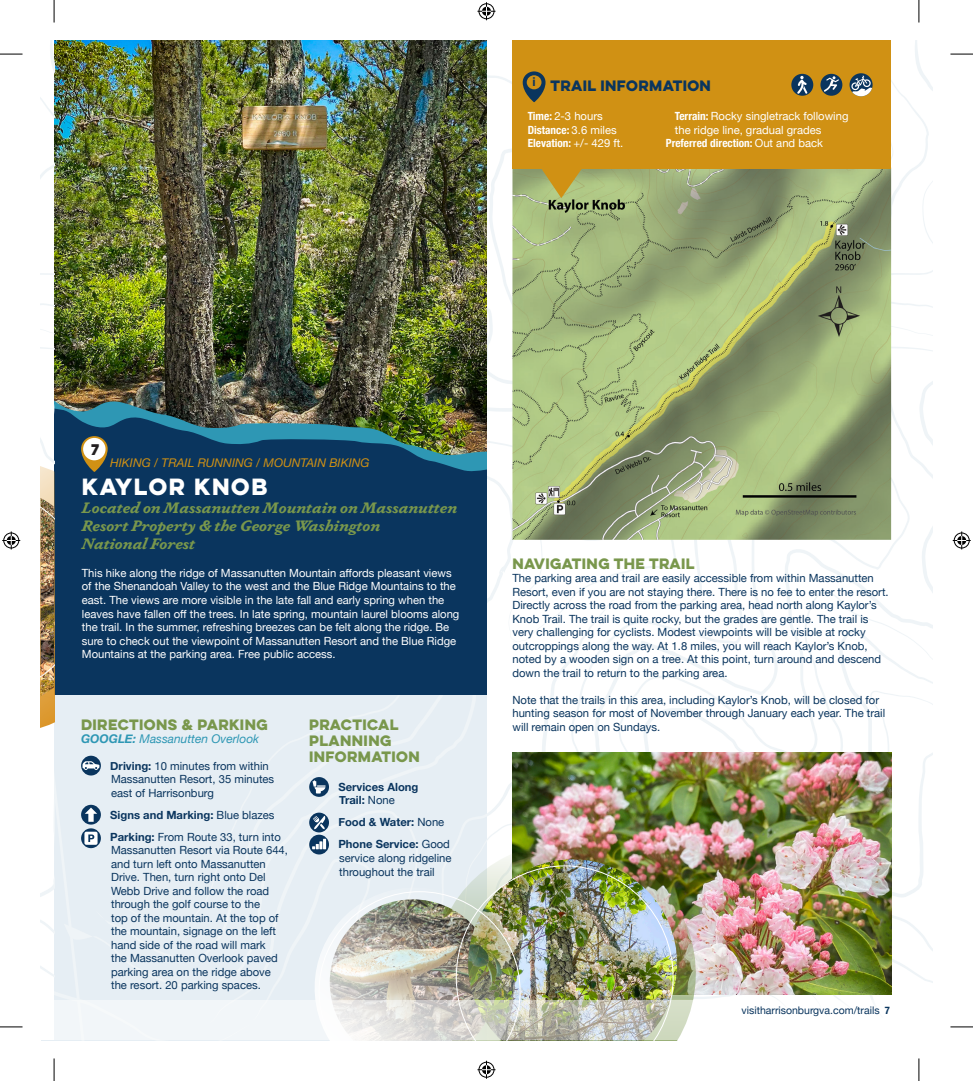
<style>
.page{position:relative;width:973px;height:1081px;background:#fff}
.page>*{position:absolute;margin:0;border:0;box-sizing:border-box;transform-origin:0 0}
.t1{font:700 21px "Lulo Clean One";letter-spacing:-.15em;color:#fff}
.t2{font:italic 700 15px/18px "Dapifer";color:#79974c}
.t3{font:700 13.8px "Lulo Clean One";color:#231f20}
.t4{font:700 13.5px/16.2px "Lulo Clean One";letter-spacing:-.2em;color:#79974c}
.t5{font:700 13.5px "Lulo Clean One";letter-spacing:-.2em;color:#0a355e}
.t6{font:700 12.3px "Helvetica Neue";color:#0a355e}
.t7{font:italic 12px "Helvetica Neue";color:#d09114}
.t8{font:italic 12px "Helvetica Neue";color:#2e97b4}
.t9{font:11.25px/13.5px "Helvetica Neue";color:#0a355e}
.t10{font:11.25px/13.5px "Helvetica Neue";color:#fff}
.t11{font:700 11.25px/13.5px "Helvetica Neue";color:#0a355e}
.t12{font:700 condensed 11.25px "Helvetica Neue";color:#fff}
.t13{font:10.5px "Helvetica Neue";color:#0a355e}
.s1{font-weight:700;font-stretch:condensed}
.s2{font-weight:400;font-stretch:normal}
.s3{font-weight:700}
.s4{font-weight:400}
</style>
<div class="page">
<img style="left:41px;top:41px;width:891px;height:999px">
<svg style="left:0;top:54px;width:22px;height:1px"></svg>
<svg style="left:950px;top:54px;width:22px;height:1px"></svg>
<svg style="left:0;top:1026px;width:22px;height:1px"></svg>
<svg style="left:950px;top:1026px;width:22px;height:1px"></svg>
<svg style="left:54px;top:0;width:1px;height:22px"></svg>
<svg style="left:54px;top:1058px;width:1px;height:22px"></svg>
<svg style="left:918px;top:0;width:1px;height:22px"></svg>
<svg style="left:918px;top:1058px;width:1px;height:22px"></svg>
<svg style="left:477px;top:2px;width:18px;height:18px"></svg>
<svg style="left:477px;top:1060px;width:18px;height:18px"></svg>
<svg style="left:2px;top:531px;width:18px;height:18px"></svg>
<svg style="left:952px;top:531px;width:18px;height:18px"></svg>
<p class="t6" style="left:532px;top:72px;width:5px">i</p>
<p class="t5" style="left:550px;top:75px;width:165px">TRAIL INFORMATION</p>
<p class="t10" style="left:674px;top:110px;width:175px"><span class="s1">Terrain:</span> Rocky singletrack following</p>
<p class="t10" style="left:674px;top:124px;width:148px">the ridge line, gradual grades</p>
<p class="t12" style="left:665px;top:134px;width:159px">Preferred direction: <span class="s2">Out and back</span></p>
<p class="t10" style="left:527px;top:110px;width:97px"><span class="s1">Time:</span> 2-3 hours<br><span class="s1">Distance:</span> 3.6 miles<br><span class="s1">Elevation:</span> +/- 429 ft.</p>
<p class="t3" style="left:91px;top:438px;width:13px">7</p>
<p class="t7" style="left:110px;top:454px;width:261px">HIKING / TRAIL RUNNING / MOUNTAIN BIKING</p>
<h1 class="t1" style="left:82px;top:470px;width:192px">KAYLOR KNOB</h1>
<h2 class="t2" style="left:82px;top:497px;width:376px">Located on Massanutten Mountain on Massanutten<br>Resort Property &amp; the George Washington<br>National Forest</h2>
<p class="t10" style="left:82px;top:566px;width:379px">This hike along the ridge of Massanutten Mountain affords pleasant views of the Shenandoah Valley to the west and the Blue Ridge Mountains to the east. The views are more visible in the late fall and early spring when the leaves have fallen off the trees. In late spring, mountain laurel blooms along the trail. In the summer, refreshing breezes can be felt along the ridge. Be sure to check out the viewpoint of Massanutten Resort and the Blue Ridge Mountains at the parking area. Free public access.</p>
<p class="t4" style="left:81px;top:715px;width:191px">DIRECTIONS &amp; PARKING</p>
<p class="t8" style="left:81px;top:730px;width:179px"><span class="s3">GOOGLE:</span> Massanutten Overlook</p>
<p class="t9" style="left:110px;top:759px;width:165px"><span class="s3">Driving:</span> 10 minutes from within<br>Massanutten Resort, 35 minutes east of Harrisonburg</p>
<p class="t9" style="left:110px;top:804px;width:172px;line-height:22px"><span class="s3">Signs and Marking:</span> Blue blazes<br><span class="s3">Parking:</span> From Route 33, turn into</p>
<p class="t9" style="left:111px;top:843px;width:178px">Massanutten Resort via Route 644, and turn left onto Massanutten<br>Drive. Then, turn right onto Del<br>Webb Drive and follow the road through the golf course to the<br>top of the mountain. At the top of the mountain, signage on the left hand side of the road will mark<br>the Massanutten Overlook paved parking area on the ridge above the resort. 20 parking spaces.</p>
<p class="t4" style="left:309px;top:715px;width:115px">PRACTICAL<br>PLANNING<br>INFORMATION</p>
<p class="t11" style="left:338px;top:780px;width:81px">Services Along<br>Trail: <span class="s4">None</span></p>
<p class="t11" style="left:338px;top:811px;width:113px;line-height:22px">Food &amp; Water: <span class="s4">None<br></span>Phone Service: <span class="s4">Good</span></p>
<p class="t9" style="left:339px;top:851px;width:114px">service along ridgeline throughout the trail</p>
<p class="t4" style="left:512px;top:554px;width:187px">NAVIGATING THE TRAIL</p>
<p class="t9" style="left:512px;top:572px;width:377px">The parking area and trail are easily accessible from within Massanutten Resort, even if you are not staying there. There is no fee to enter the resort.<br>Directly across the road from the parking area, head north along Kaylor’s Knob Trail. The trail is quite rocky, but the grades are gentle. The trail is very challenging for cyclists. Modest viewpoints will be visible at rocky outcroppings along the way. At 1.8 miles, you will reach Kaylor’s Knob, noted by a wooden sign on a tree. At this point, turn around and descend down the trail to return to the parking area.</p>
<p class="t9" style="left:512px;top:693px;width:374px">Note that the trails in this area, including Kaylor’s Knob, will be closed for hunting season for most of November through January each year. The trail will remain open on Sundays.</p>
<p class="t13" style="left:741px;top:1002px;width:150px">visitharrisonburgva.com/trails <span class="s1">7</span></p>
</div>
